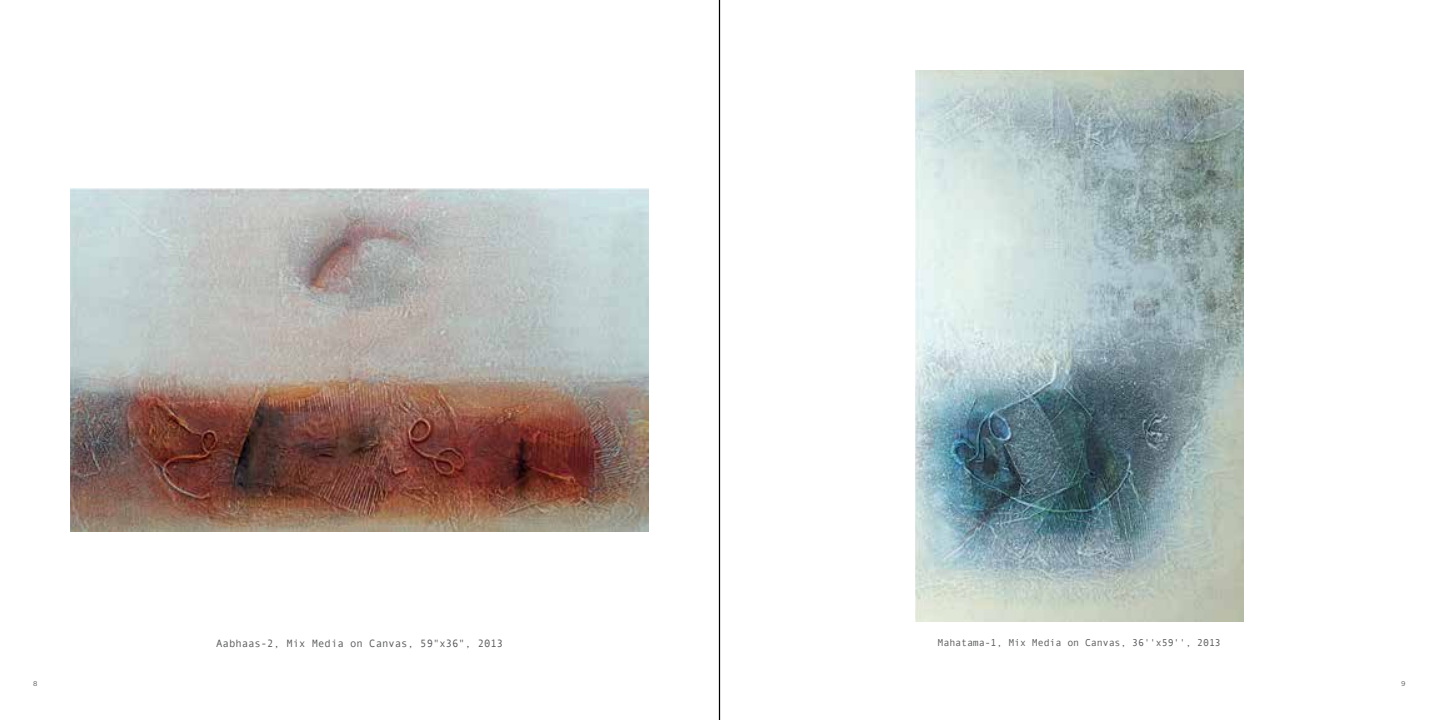
<style>
.page{position:relative;width:1439px;height:720px;background:#fff}
.page>*{position:absolute;margin:0;border:0;box-sizing:border-box;transform-origin:0 0}
.t1{font:10.62px "Andale Mono";color:#58595b}
.t2{font:10px "Andale Mono";letter-spacing:-.01em;color:#58595b}
.t3{font:6.88px "Gotham";color:#58595b}
</style>
<div class="page">
<hr style="left:719px;top:0;width:1px;height:719px;background:#000">
<img style="left:71px;top:188px;width:577px;height:343px">
<img style="left:915px;top:71px;width:328px;height:550px">
<p class="t1" style="left:216px;top:636px;width:288px">Aabhaas-2, Mix Media on Canvas, 59"x36", 2013</p>
<p class="t2" style="left:937px;top:636px;width:285px">Mahatama-1, Mix Media on Canvas, 36''x59'', 2013</p>
<p class="t3" style="left:33px;top:679px;width:6px">8</p>
<p class="t3" style="left:1401px;top:679px;width:6px">9</p>
</div>
